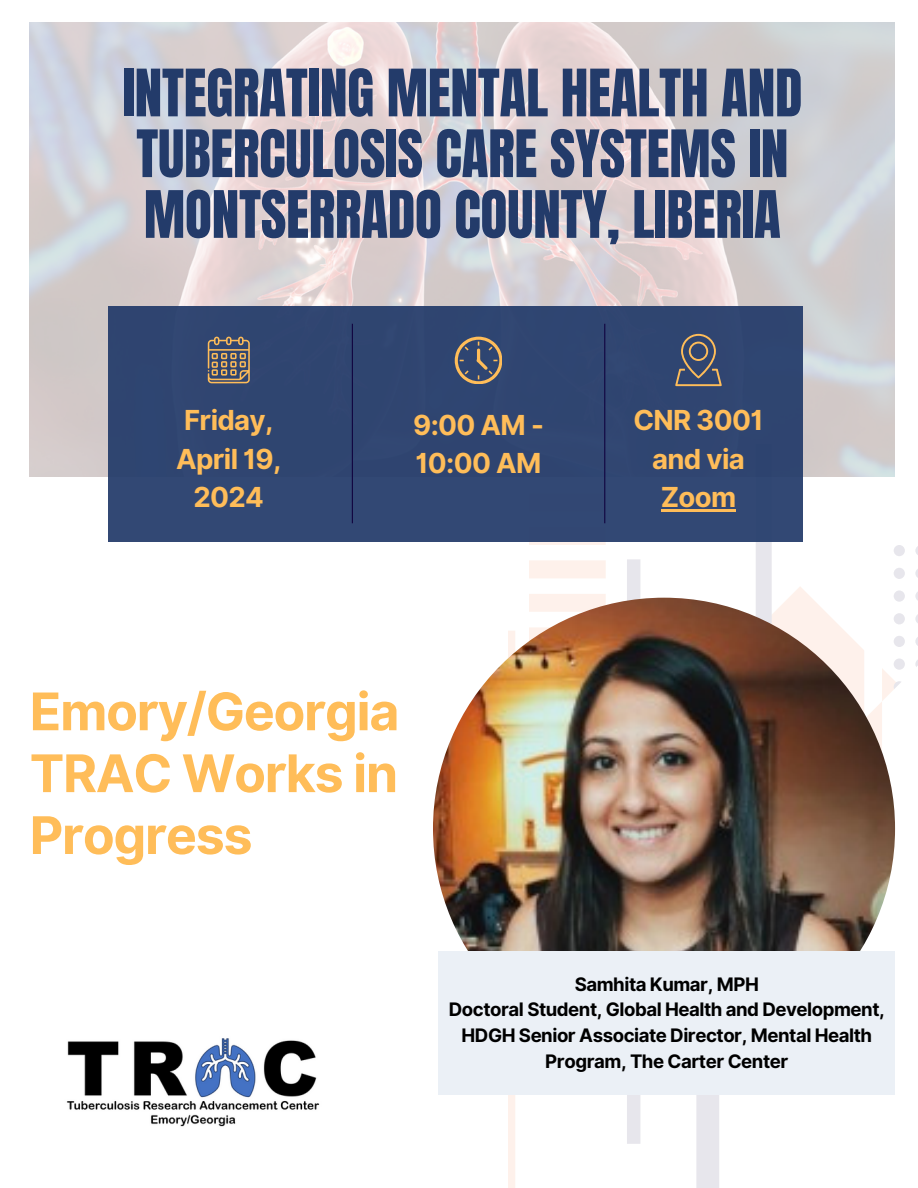
<style>
.page{position:relative;width:918px;height:1188px;background:#fff}
.page>*{position:absolute;margin:0;border:0;box-sizing:border-box;transform-origin:0 0}
.t1{font:55.5px/60.8px "Anton";letter-spacing:-.005em;color:#233b6a}
.t2{font:700 51.9px/61.8px "Inter";letter-spacing:-.025em;color:#ffbd59;text-align:justify}
.t3{font:700 27.6px/38.2px "Inter";letter-spacing:-.025em;color:#ffbd59;text-align:center}
.t4{font:700 18.6px/25.8px "Inter";letter-spacing:-.025em;color:#000;text-align:center}
</style>
<div class="page">
<svg style="left:456px;top:541px;width:89px;height:647px"></svg>
<svg style="left:545px;top:476px;width:350px;height:712px"></svg>
<svg style="left:567px;top:506px;width:351px;height:670px"></svg>
<svg style="left:23px;top:451px;width:16px;height:16px"></svg>
<svg style="left:23px;top:453px;width:3px;height:12px"></svg>
<div style="left:92px;top:466px;width:12px;height:12px;background:#d4cbcb;border-radius:50%"></div>
<div style="left:135px;top:536px;width:7px;height:7px;background:#324874;border-radius:50%"></div>
<div style="left:162px;top:536px;width:7px;height:7px;background:#324874;border-radius:50%"></div>
<img style="left:30px;top:23px;width:865px;height:453px">
<img style="left:433px;top:598px;width:462px;height:462px;border-radius:50%">
<div style="left:439px;top:951px;width:456px;height:144px;background:#ebf0f6"></div>
<div style="left:108px;top:306px;width:695px;height:235px;background:#304571"></div>
<hr style="left:352px;top:324px;width:1px;height:199px;background:#110440">
<hr style="left:604px;top:324px;width:1px;height:199px;background:#110440">
<img style="left:66px;top:1038px;width:254px;height:89px">
<svg style="left:455px;top:337px;width:47px;height:47px"></svg>
<svg style="left:675px;top:334px;width:46px;height:52px"></svg>
<hr style="left:661px;top:509px;width:75px;height:2px;background:#ffbd59">
<svg style="left:208px;top:337px;width:41px;height:46px"></svg>
<h3 class="t1" style="left:122px;top:64px;width:682px">INTEGRATING MENTAL HEALTH AND<br>TUBERCULOSIS CARE SYSTEMS IN<br>MONTSERRADO COUNTY, LIBERIA</h3>
<p class="t3" style="left:176px;top:401px;width:107px">Friday,<br>April 19,<br>2024</p>
<h4 class="t3" style="left:413px;top:406px;width:132px;text-align:left">9:00 AM -<br>10:00 AM</h4>
<p class="t3" style="left:634px;top:401px;width:131px">CNR 3001 and via<br>Zoom</p>
<p class="t2" style="left:30px;top:680px;width:371px">Emory/Georgia TRAC Works in Progress</p>
<p class="t4" style="left:575px;top:971px;width:186px">Samhita Kumar, MPH</p>
<h4 class="t4" style="left:449px;top:997px;width:437px">Doctoral Student, Global Health and Development,<br>HDGH Senior Associate Director, Mental Health<br>Program, The Carter Center</h4>
</div>
